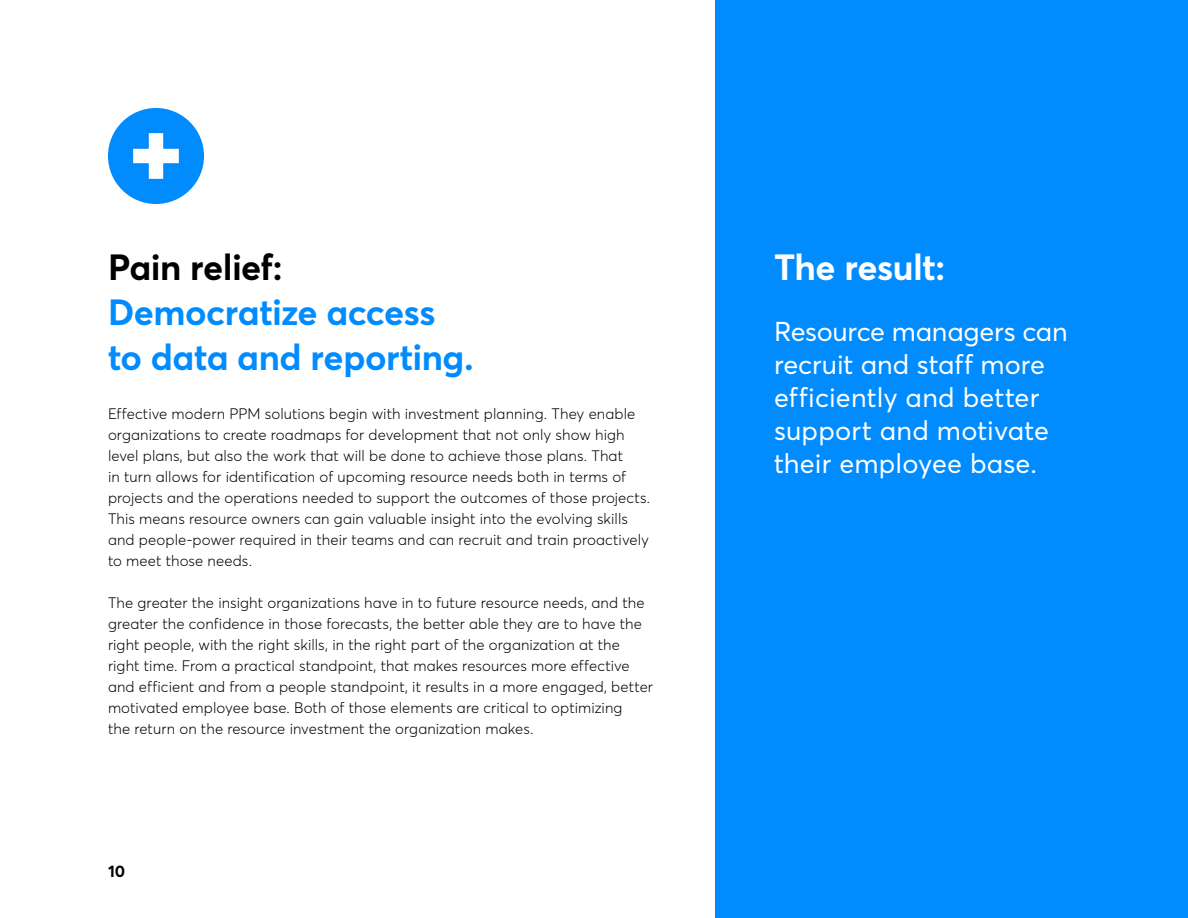
<style>
.page{position:relative;width:1188px;height:918px;background:#fff}
.page>*{position:absolute;margin:0;border:0;box-sizing:border-box;transform-origin:0 0}
.t1{font:700 36px/45px "Averta";letter-spacing:-.015em;color:#008cff}
.t2{font:700 36px "Averta";letter-spacing:-.02em;color:#000}
.t3{font:700 36px "Averta";letter-spacing:-.015em;color:#fff}
.t4{font:27px/33px "Averta";color:#fff}
.t5{font:700 16.5px "Averta";color:#000}
.t6{font:300 15px/21px "Averta";letter-spacing:.005em;color:#000}
</style>
<div class="page">
<div style="left:716px;top:0;width:472px;height:918px;background:#008cff"></div>
<div style="left:108px;top:108px;width:96px;height:96px;background:#008cff;border-radius:50%"></div>
<svg style="left:133px;top:133px;width:46px;height:46px"></svg>
<h1 class="t2" style="left:108px;top:244px;width:176px">Pain relief:</h1>
<h1 class="t1" style="left:108px;top:289px;width:367px">Democratize access to data and reporting.</h1>
<p class="t6" style="left:108px;top:404px;width:544px">Effective modern PPM solutions begin with investment planning. They enable organizations to create roadmaps for development that not only show high level plans, but also the work that will be done to achieve those plans. That<br>in turn allows for identification of upcoming resource needs both in terms of projects and the operations needed to support the outcomes of those projects.<br>This means resource owners can gain valuable insight into the evolving skills and people-power required in their teams and can recruit and train proactively to meet those needs.</p>
<p class="t6" style="left:108px;top:593px;width:547px">The greater the insight organizations have in to future resource needs, and the greater the confidence in those forecasts, the better able they are to have the right people, with the right skills, in the right part of the organization at the right time. From a practical standpoint, that makes resources more effective and efficient and from a people standpoint, it results in a more engaged, better motivated employee base. Both of those elements are critical to optimizing<br>the return on the resource investment the organization makes.</p>
<p class="t5" style="left:108px;top:860px;width:19px">10</p>
<h1 class="t3" style="left:774px;top:244px;width:173px">The result:</h1>
<h2 class="t4" style="left:774px;top:315px;width:295px">Resource managers can recruit and staff more efficiently and better support and motivate their employee base.</h2>
</div>
